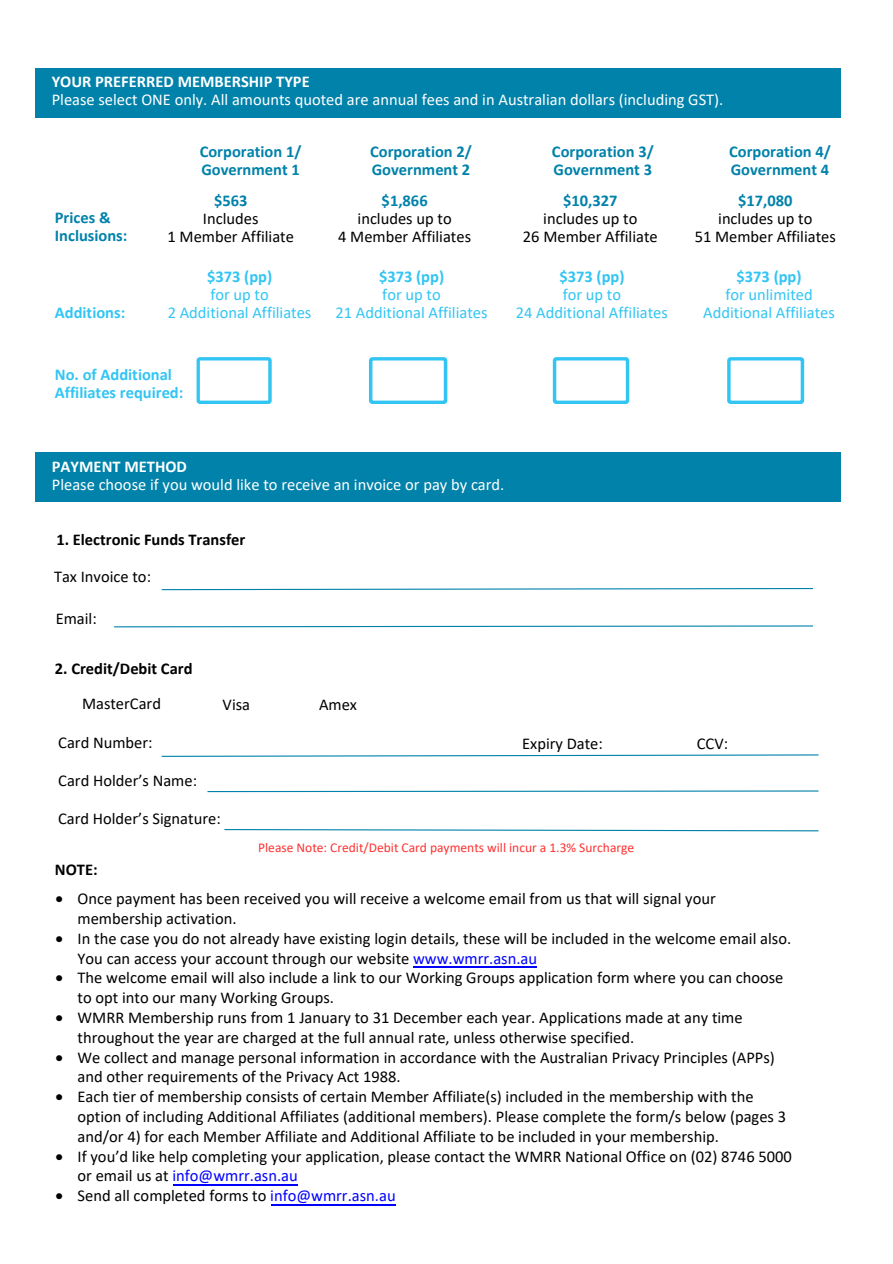
<style>
.page{position:relative;width:893px;height:1264px;background:#fff}
.page>*{position:absolute;margin:0;border:0;box-sizing:border-box;transform-origin:0 0}
.t1{font:16.5px/19.8px "Calibri";color:#000}
.t2{font:700 16.5px "Calibri";color:#0082aa}
.t3{font:16.5px "Calibri";color:#32c5f4}
.t4{font:16.5px "Calibri";color:#fff}
.t5{font:700 16.5px/18px "Calibri";color:#32c5f4}
.t6{font:16.5px/18px "Calibri";color:#fefffe}
.t7{font:700 16.5px "Calibri";color:#000}
.t8{font:700 16.5px "Calibri";color:#fff}
.t9{font:13.5px "Calibri";color:#ff3131}
.s1{font-weight:700}
.s2{color:#00f}
</style>
<div class="page">
<div style="left:36px;top:68px;width:805px;height:49px;background:#0082aa"></div>
<div style="left:36px;top:452px;width:805px;height:50px;background:#0082aa"></div>
<svg style="left:369px;top:357px;width:78px;height:47px"></svg>
<svg style="left:196px;top:357px;width:76px;height:47px"></svg>
<svg style="left:552px;top:357px;width:77px;height:47px"></svg>
<svg style="left:727px;top:357px;width:77px;height:47px"></svg>
<svg style="left:161px;top:588px;width:652px;height:2px"></svg>
<svg style="left:114px;top:625px;width:699px;height:3px"></svg>
<svg style="left:161px;top:754px;width:658px;height:3px"></svg>
<svg style="left:207px;top:790px;width:612px;height:2px"></svg>
<svg style="left:224px;top:829px;width:595px;height:3px"></svg>
<hr style="left:270px;top:1204px;width:125px;height:1px;background:#00f">
<hr style="left:173px;top:1184px;width:124px;height:1px;background:#00f">
<hr style="left:413px;top:966px;width:123px;height:1px;background:#00f">
<p class="t8" style="left:52px;top:70px;width:259px">YOUR PREFERRED MEMBERSHIP TYPE</p>
<p class="t4" style="left:52px;top:88px;width:673px">Please select ONE only. All amounts quoted are annual fees and in Australian dollars (including GST).</p>
<p class="t2" style="left:55px;top:206px;width:57px">Prices &amp;</p>
<p class="t2" style="left:55px;top:224px;width:74px">Inclusions:</p>
<p class="t5" style="left:55px;top:303px;width:72px">Additions:</p>
<p class="t2" style="left:200px;top:140px;width:103px">Corporation 1/</p>
<p class="t2" style="left:201px;top:157px;width:100px">Government 1</p>
<p class="t2" style="left:214px;top:188px;width:35px">$563</p>
<p class="t1" style="left:203px;top:208px;width:57px">Includes</p>
<p class="t1" style="left:167px;top:226px;width:128px">1 Member Affiliate</p>
<p class="t5" style="left:207px;top:268px;width:67px">$373 (pp)</p>
<p class="t3" style="left:210px;top:283px;width:60px">for up to</p>
<p class="t3" style="left:168px;top:301px;width:145px">2 Additional Affiliates</p>
<p class="t5" style="left:55px;top:365px;width:130px">No. of Additional<br>Affiliates required:</p>
<p class="t2" style="left:370px;top:140px;width:103px">Corporation 2/</p>
<p class="t2" style="left:372px;top:157px;width:100px">Government 2</p>
<p class="t2" style="left:381px;top:189px;width:48px">$1,866</p>
<p class="t1" style="left:357px;top:208px;width:96px">includes up to</p>
<p class="t1" style="left:338px;top:226px;width:134px">4 Member Affiliates</p>
<p class="t5" style="left:379px;top:268px;width:67px">$373 (pp)</p>
<p class="t3" style="left:382px;top:283px;width:60px">for up to</p>
<p class="t3" style="left:335px;top:301px;width:154px">21 Additional Affiliates</p>
<p class="t2" style="left:552px;top:140px;width:103px">Corporation 3/</p>
<p class="t2" style="left:553px;top:157px;width:100px">Government 3</p>
<p class="t2" style="left:563px;top:189px;width:56px">$10,327</p>
<p class="t1" style="left:543px;top:208px;width:96px">includes up to</p>
<p class="t1" style="left:523px;top:226px;width:136px">26 Member Affiliate</p>
<p class="t5" style="left:559px;top:268px;width:67px">$373 (pp)</p>
<p class="t3" style="left:562px;top:283px;width:60px">for up to</p>
<p class="t3" style="left:516px;top:301px;width:154px">24 Additional Affiliates</p>
<p class="t6" style="left:52px;top:457px;width:454px"><span class="s1">PAYMENT METHOD<br></span>Please choose if you would like to receive an invoice or pay by card.</p>
<p class="t7" style="left:56px;top:528px;width:190px">1. Electronic Funds Transfer</p>
<p class="t1" style="left:54px;top:566px;width:99px">Tax Invoice to:</p>
<p class="t1" style="left:56px;top:608px;width:43px">Email:</p>
<p class="t7" style="left:55px;top:656px;width:139px">2. Credit/Debit Card</p>
<p class="t1" style="left:82px;top:693px;width:80px">MasterCard</p>
<p class="t1" style="left:58px;top:732px;width:96px">Card Number:</p>
<p class="t1" style="left:58px;top:770px;width:140px">Card Holder’s Name:</p>
<p class="t1" style="left:58px;top:808px;width:164px">Card Holder’s Signature:</p>
<p class="t1" style="left:223px;top:694px;width:29px">Visa</p>
<p class="t1" style="left:319px;top:694px;width:40px">Amex</p>
<p class="t1" style="left:522px;top:732px;width:82px">Expiry Date:</p>
<p class="t7" style="left:55px;top:857px;width:44px">NOTE:</p>
<p class="t9" style="left:258px;top:837px;width:377px">Please Note: Credit/Debit Card payments will incur a 1.3% Surcharge</p>
<p class="t2" style="left:729px;top:140px;width:103px">Corporation 4/</p>
<p class="t2" style="left:730px;top:157px;width:100px">Government 4</p>
<p class="t2" style="left:738px;top:189px;width:56px">$17,080</p>
<p class="t1" style="left:718px;top:208px;width:96px">includes up to</p>
<p class="t1" style="left:694px;top:226px;width:143px">51 Member Affiliates</p>
<p class="t5" style="left:736px;top:268px;width:67px">$373 (pp)</p>
<p class="t3" style="left:725px;top:283px;width:89px">for unlimited</p>
<p class="t3" style="left:703px;top:301px;width:133px">Additional Affiliates</p>
<p class="t1" style="left:696px;top:732px;width:33px">CCV:</p>
<p class="t1" style="left:78px;top:888px;width:639px;text-indent:-22px">• Once payment has been received you will receive a welcome email from us that will signal your membership activation.</p>
<p class="t1" style="left:78px;top:927px;width:715px;text-indent:-22px">• In the case you do not already have existing login details, these will be included in the welcome email also.<br>You can access your account through our website <span class="s2">www.wmrr.asn.au</span></p>
<p class="t1" style="left:78px;top:967px;width:707px;text-indent:-22px">• The welcome email will also include a link to our Working Groups application form where you can choose to opt into our many Working Groups.</p>
<p class="t1" style="left:78px;top:1007px;width:666px;text-indent:-22px">• WMRR Membership runs from 1 January to 31 December each year. Applications made at any time throughout the year are charged at the full annual rate, unless otherwise specified.</p>
<p class="t1" style="left:78px;top:1046px;width:698px;text-indent:-22px">• We collect and manage personal information in accordance with the Australian Privacy Principles (APPs) and other requirements of the Privacy Act 1988.</p>
<p class="t1" style="left:78px;top:1086px;width:710px;text-indent:-22px">• Each tier of membership consists of certain Member Affiliate(s) included in the membership with the option of including Additional Affiliates (additional members). Please complete the form/s below (pages 3 and/or 4) for each Member Affiliate and Additional Affiliate to be included in your membership.</p>
<p class="t1" style="left:78px;top:1145px;width:715px;text-indent:-22px">• If you’d like help completing your application, please contact the WMRR National Office on (02) 8746 5000 or email us at <span class="s2">info@wmrr.asn.au</span></p>
<p class="t1" style="left:56px;top:1185px;width:341px">• Send all completed forms to <span class="s2">info@wmrr.asn.au</span></p>
</div>
